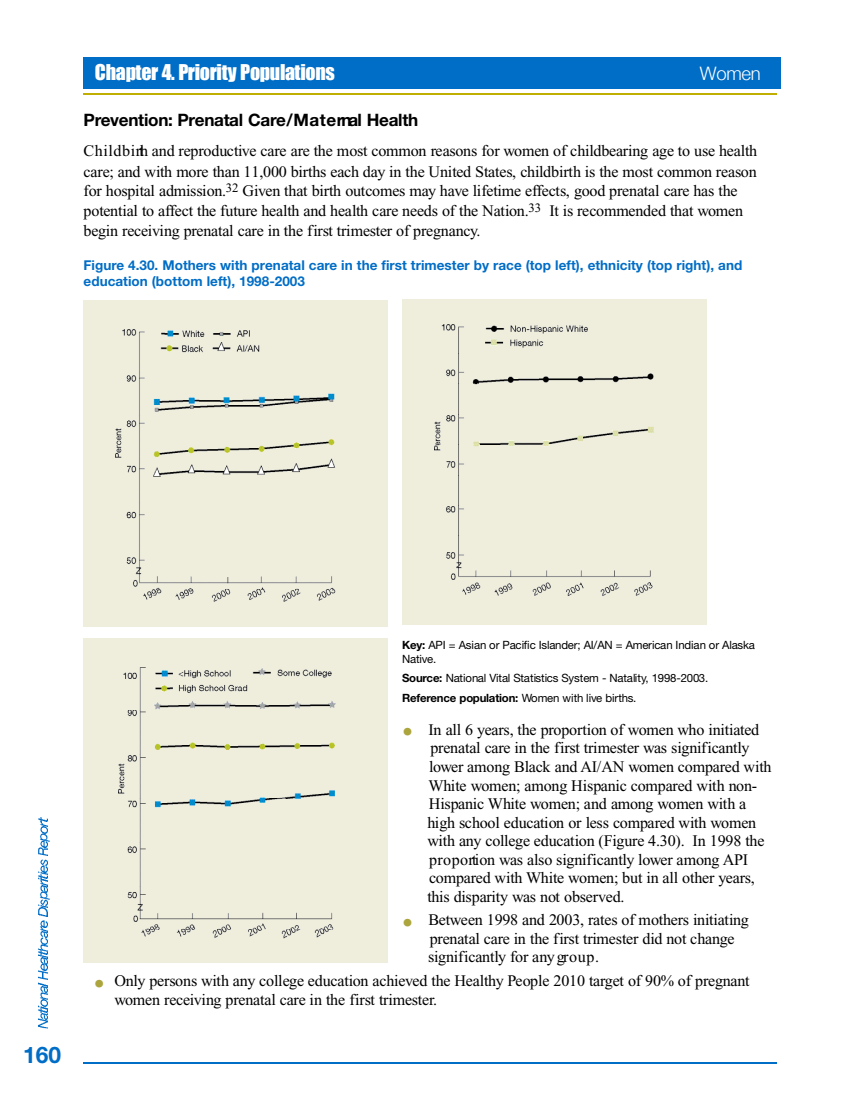
<style>
.page{position:relative;width:863px;height:1102px;background:#fff}
.page>*{position:absolute;margin:0;border:0;box-sizing:border-box;transform-origin:0 0}
.t1{font:700 22.8px "Helvetica Neue";color:#006dc6}
.t2{font:19.95px "Impact";letter-spacing:-.015em;color:#fff}
.t3{font:300 18.45px "Helvetica Neue";color:#fff}
.t4{font:700 17.1px "Helvetica Neue";letter-spacing:-.015em;color:#000}
.t5{font:16.05px/18.6px "Times New Roman";letter-spacing:-.015em;color:#000}
.t6{font:700 13.5px/16px "Helvetica Neue";color:#006dc6}
.t7{font:11.4px/14px "Helvetica Neue";letter-spacing:-.015em;color:#000}
.s1{font-weight:700}
.s2{font-size:31.35px;color:#aca53e}
</style>
<div class="page">
<svg style="left:38px;top:817px;width:12px;height:211px"></svg>
<div style="left:84px;top:57px;width:694px;height:32px;background:#006dc6"></div>
<hr style="left:84px;top:93px;width:693px;height:1px;background:#c0af00">
<hr style="left:84px;top:1062px;width:693px;height:1px;background:#006dc6">
<div style="left:84px;top:58px;width:696px;height:31px;background:#006dc6"></div>
<div style="left:84px;top:300px;width:304px;height:326px;background:#efeedd"></div>
<img style="left:122px;top:329px;width:138px;height:43px">
<img style="left:115px;top:372px;width:221px;height:230px">
<div style="left:402px;top:299px;width:304px;height:325px;background:#efeedd"></div>
<img style="left:441px;top:324px;width:147px;height:30px">
<img style="left:435px;top:354px;width:219px;height:242px">
<div style="left:84px;top:638px;width:304px;height:324px;background:#efeedd"></div>
<img style="left:123px;top:667px;width:212px;height:43px">
<img style="left:118px;top:710px;width:217px;height:229px">
<p class="t2" style="left:94px;top:60px;width:83px">H ig h lig h t s</p>
<p class="t2" style="left:95px;top:60px;width:241px">Chapter 4. Priority Populations</p>
<p class="t3" style="left:700px;top:62px;width:62px">Wo m e n</p>
<p class="t4" style="left:84px;top:114px;width:336px">P revention: Prenatal Care / M a t e rnal Health</p>
<p class="t5" style="left:84px;top:142px;width:675px;line-height:20px">C h ild b irth and reproductive care are the most common reasons for women of childbearing age to use health care; and with more than 11,000 births each day in the United States, childbirth is the most common reason for hospital admission.<sup>3</sup> <sup>2</sup> G iven that birth outcomes may have lifetime effects, good prenatal care has the potential to affect the future health and health care needs of the Nation.<sup>3</sup> <sup>3</sup> It is recommended that wo m e n<br>b egin receiving prenatal care in the first trimester of preg n a n cy.</p>
<p class="t6" style="left:84px;top:258px;width:660px">Figure 4.30. Mothers with prenatal care in the first trimester by race (top left), ethnicity (top right), and education (bottom left), 1998-2003</p>
<h1 class="t1" style="left:23px;top:1046px;width:40px">160</h1>
<p class="t7" style="left:402px;top:638px;width:355px"><span class="s1">Key:</span> API = Asian or Pacific Islander; AI/AN = American Indian or Alaska<br>N a tiv e .</p>
<p class="t7" style="left:402px;top:669px;width:308px;line-height:19.5px"><span class="s1">S o u rce:</span> National Vital Statistics System - Natality, 1998-2003.<br><span class="s1">R e fe rence population:</span> Women with live births.</p>
<p class="t5" style="left:427px;top:721px;width:346px;text-indent:-25px"><span class="s2">•</span> In all 6 years, the proportion of women who initiated prenatal care in the first trimester was signific a n tly lower among Black and AI/AN women compared with White women; among Hispanic compared with non-Hispanic White women; and among women with a high school education or less compared with women with any college education (Figure 4.30). In 1998 the p r o p o rtion was also signific a n tly lower among API compared with White women; but in all other ye a rs , this disparity was not observed.</p>
<p class="t5" style="left:428px;top:912px;width:322px;text-indent:-26px"><span class="s2">•</span> B e tween 1998 and 2003, rates of mothers initiating prenatal care in the first trimester did not change<br>s ig n ific a n tly for any gr o u p .</p>
<p class="t5" style="left:114px;top:972px;width:637px;text-indent:-21px"><span class="s2">•</span> O n ly persons with any college education achieved the Healthy People 2010 target of 90% of preg n a n t women receiving prenatal care in the first trimester.</p>
</div>
